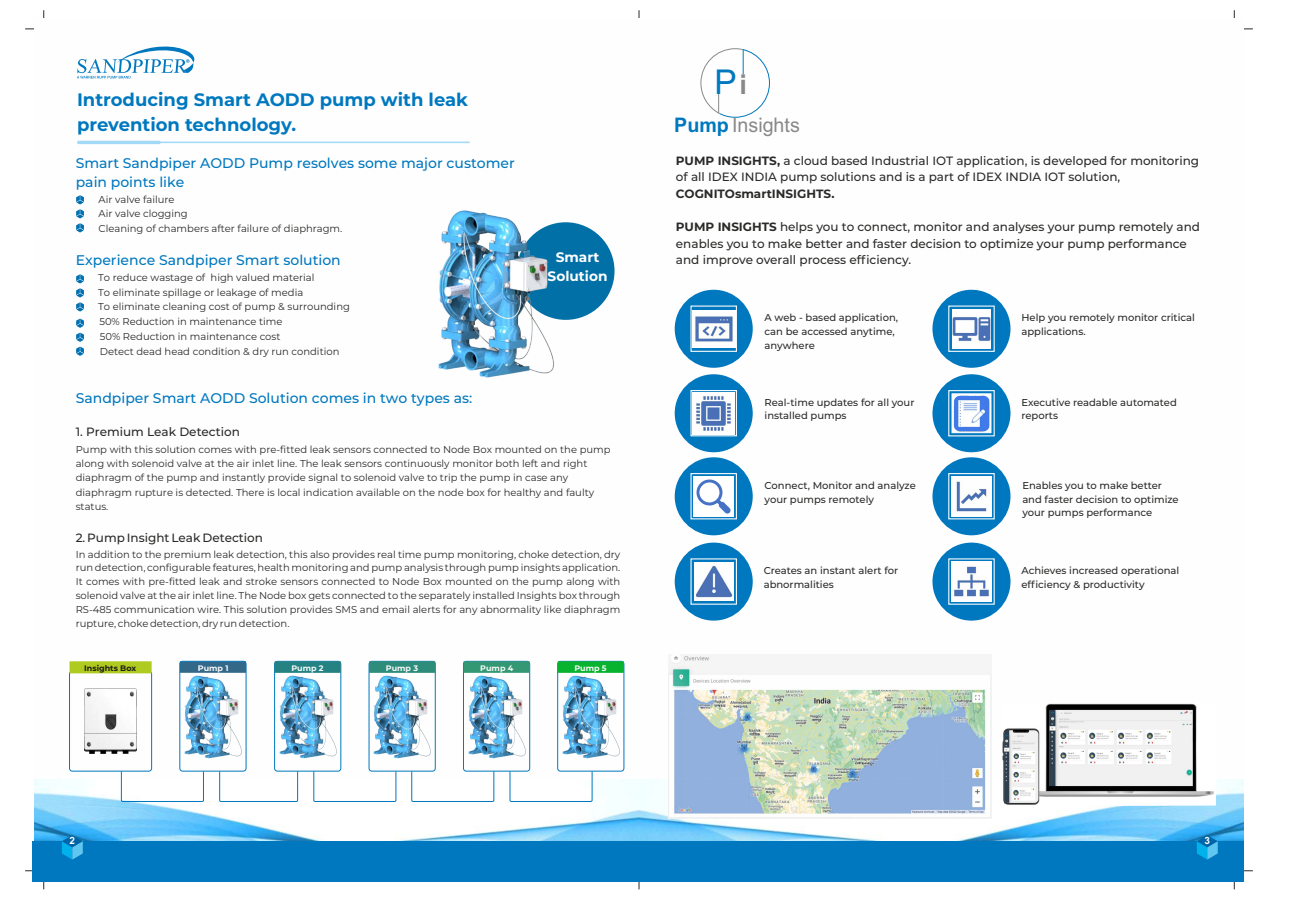
<style>
.page{position:relative;width:1296px;height:900px;background:#fff}
.page>*{position:absolute;margin:0;border:0;box-sizing:border-box;transform-origin:0 0}
.t1{font:34.2px "Arial";color:#0078bf}
.t2{font:20.1px "Arial";color:#898989}
.t3{font:700 18px/24.8px "Montserrat";color:#0078bf}
.t4{font:500 14px/19.3px "Montserrat";color:#0078bf}
.t5{font:700 13.7px/18.9px "Montserrat";color:#fefefe;text-align:center}
.t6{font:500 12px/16.5px "Montserrat";color:#2b2a29}
.t7{font:700 12px "Montserrat";color:#2b2a29}
.t8{font:10px/14.9px "Montserrat";color:#2b2a29}
.t9{font:500 10px/13.8px "Montserrat";color:#2b2a29}
.t10{font:700 10px "Arial";color:#fefefe}
.t11{font:700 8px "Montserrat";color:#f8f9f9}
.t12{font:700 8px "Montserrat";color:#1c1b17}
.s1{font-weight:700;font-size:27.4px;color:#898989}
.s2{font-weight:700;color:#0078bf}
.s3{font-weight:700}
</style>
<div class="page">
<svg style="left:25px;top:870px;width:19px;height:20px"></svg>
<svg style="left:1234px;top:870px;width:19px;height:20px"></svg>
<svg style="left:25px;top:10px;width:19px;height:19px"></svg>
<svg style="left:1234px;top:10px;width:19px;height:19px"></svg>
<div style="left:35px;top:18px;width:604px;height:864px;background:#fefefe"></div>
<img style="left:35px;top:780px;width:604px;height:61px">
<div style="left:639px;top:18px;width:604px;height:864px;background:#fefefe"></div>
<img style="left:639px;top:780px;width:604px;height:61px">
<svg style="left:77px;top:46px;width:117px;height:33px"></svg>
<div style="left:32px;top:841px;width:607px;height:41px;background:#0078bf"></div>
<div style="left:639px;top:841px;width:604px;height:41px;background:#0078bf"></div>
<svg style="left:62px;top:835px;width:21px;height:25px"></svg>
<svg style="left:1197px;top:835px;width:21px;height:25px"></svg>
<div style="left:517px;top:222px;width:98px;height:98px;background:#0070a7;border-radius:50%"></div>
<img style="left:438px;top:210px;width:126px;height:168px">
<svg style="left:76px;top:195px;width:8px;height:38px"></svg>
<svg style="left:76px;top:274px;width:8px;height:38px"></svg>
<svg style="left:76px;top:319px;width:8px;height:37px"></svg>
<div style="left:69px;top:671px;width:83px;height:100px;border:1px solid #0078bf;border-radius:3px"></div>
<div style="left:180px;top:661px;width:66px;height:12px;background:#336889"></div>
<div style="left:369px;top:661px;width:67px;height:110px;border:1px solid #0078bf;border-radius:3px"></div>
<div style="left:463px;top:661px;width:67px;height:110px;border:1px solid #0078bf;border-radius:3px"></div>
<div style="left:557px;top:661px;width:67px;height:110px;border:1px solid #0078bf;border-radius:3px"></div>
<img style="left:184px;top:672px;width:59px;height:87px">
<img style="left:279px;top:675px;width:58px;height:84px">
<img style="left:373px;top:675px;width:58px;height:84px">
<img style="left:468px;top:675px;width:58px;height:84px">
<img style="left:562px;top:675px;width:58px;height:84px">
<div style="left:70px;top:661px;width:82px;height:12px;background:#b0cb1f"></div>
<div style="left:180px;top:661px;width:66px;height:110px;border:1px solid #0078bf;border-radius:3px"></div>
<div style="left:274px;top:661px;width:67px;height:110px;border:1px solid #0078bf;border-radius:3px"></div>
<div style="left:275px;top:661px;width:66px;height:12px;background:#258283"></div>
<div style="left:369px;top:661px;width:66px;height:12px;background:#2e8c7b"></div>
<div style="left:463px;top:661px;width:67px;height:12px;background:#339873"></div>
<div style="left:558px;top:661px;width:66px;height:12px;background:#07b32f"></div>
<svg style="left:121px;top:771px;width:83px;height:31px"></svg>
<svg style="left:219px;top:771px;width:79px;height:31px"></svg>
<svg style="left:313px;top:771px;width:84px;height:31px"></svg>
<svg style="left:411px;top:771px;width:84px;height:31px"></svg>
<svg style="left:509px;top:771px;width:84px;height:31px"></svg>
<hr style="left:77px;top:141px;width:84px;height:3px;background:#a2d9f7;border-radius:2px">
<div style="left:155px;top:142px;width:315px;height:1px;background:#a2d9f7;border:1px solid #a2d9f7"></div>
<div style="left:675px;top:290px;width:78px;height:78px;background:#0078bf;border-radius:50%"></div>
<div style="left:691px;top:306px;width:46px;height:46px;border:1px solid #fff"></div>
<div style="left:675px;top:374px;width:78px;height:78px;background:#0078bf;border-radius:50%"></div>
<div style="left:691px;top:390px;width:46px;height:46px;border:1px solid #fff"></div>
<div style="left:675px;top:457px;width:78px;height:78px;background:#0078bf;border-radius:50%"></div>
<div style="left:691px;top:473px;width:46px;height:46px;border:1px solid #fff"></div>
<img style="left:692px;top:310px;width:43px;height:37px">
<img style="left:693px;top:392px;width:41px;height:42px">
<svg style="left:932px;top:290px;width:79px;height:78px;fill:#0078bf"></svg>
<img style="left:952px;top:309px;width:39px;height:39px">
<img style="left:694px;top:476px;width:40px;height:40px">
<svg style="left:675px;top:543px;width:78px;height:78px;fill:#0078bf"></svg>
<img style="left:694px;top:562px;width:39px;height:39px">
<svg style="left:932px;top:457px;width:79px;height:78px;fill:#0078bf"></svg>
<img style="left:952px;top:477px;width:39px;height:39px">
<svg style="left:932px;top:543px;width:79px;height:78px;fill:#0078bf"></svg>
<img style="left:951px;top:561px;width:41px;height:41px">
<img style="left:668px;top:655px;width:324px;height:164px">
<img style="left:1000px;top:703px;width:216px;height:103px">
<div style="left:932px;top:374px;width:79px;height:78px;background:#0078bf;border-radius:50%"></div>
<svg style="left:951px;top:393px;width:41px;height:41px"></svg>
<img style="left:85px;top:688px;width:51px;height:66px">
<img style="left:952px;top:390px;width:41px;height:43px">
<svg style="left:700px;top:48px;width:70px;height:70px"></svg>
<h3 class="t3" style="left:77px;top:87px;width:393px">Introducing Smart AODD pump with leak prevention technology.</h3>
<h3 class="t4" style="left:76px;top:153px;width:441px">Smart Sandpiper AODD Pump resolves some major customer pain points like</h3>
<p class="t8" style="left:99px;top:192px;width:245px;line-height:14.5px">Air valve failure<br>Air valve clogging<br>Cleaning of chambers after failure of diaphragm.</p>
<h3 class="t4" style="left:76px;top:250px;width:267px">Experience Sandpiper Smart solution</h3>
<p class="t8" style="left:98px;top:270px;width:253px">To reduce wastage of high valued material<br>To eliminate spillage or leakage of media<br>To eliminate cleaning cost of pump &amp; surrounding 50% Reduction in maintenance time<br>50% Reduction in maintenance cost<br>Detect dead head condition &amp; dry run condition</p>
<h3 class="t4" style="left:76px;top:388px;width:398px">Sandpiper Smart AODD Solution comes in two types as:</h3>
<p class="t6" style="left:76px;top:424px;width:166px">1. Premium Leak Detection</p>
<p class="t8" style="left:76px;top:442px;width:536px;line-height:14.3px">Pump with this solution comes with pre-fitted leak sensors connected to Node Box mounted on the pump along with solenoid valve at the air inlet line. The leak sensors continuously monitor both left and right diaphragm of the pump and instantly provide signal to solenoid valve to trip the pump in case any diaphragm rupture is detected. There is local indication available on the node box for healthy and faulty status.</p>
<p class="t6" style="left:76px;top:529px;width:189px">2. Pump Insight Leak Detection</p>
<p class="t8" style="left:76px;top:547px;width:546px;line-height:13.8px;text-align:justify">In addition to the premium leak detection, this also provides real time pump monitoring, choke detection, dry run detection, configurable features, health monitoring and pump analysis through pump insights application.<br>It comes with pre-fitted leak and stroke sensors connected to Node Box mounted on the pump along with solenoid valve at the air inlet line. The Node box gets connected to the separately installed Insights box through RS-485 communication wire. This solution provides SMS and email alerts for any abnormality like diaphragm rupture, choke detection, dry run detection.</p>
<p class="t12" style="left:84px;top:663px;width:53px">Insights Box</p>
<p class="t11" style="left:198px;top:663px;width:32px">Pump 1</p>
<p class="t11" style="left:291px;top:663px;width:34px">Pump 2</p>
<p class="t11" style="left:386px;top:663px;width:34px">Pump 3</p>
<p class="t11" style="left:480px;top:663px;width:35px">Pump 4</p>
<p class="t11" style="left:574px;top:663px;width:34px">Pump 5</p>
<h3 class="t5" style="left:548px;top:248px;width:61px">Smart<br>Solution</h3>
<h1 class="t1" style="left:714px;top:69px;width:34px">P<span class="s1">i</span></h1>
<h2 class="t2" style="left:674px;top:117px;width:127px"><span class="s2">Pump</span> Insights</h2>
<p class="t6" style="left:676px;top:152px;width:525px"><span class="s3">PUMP INSIGHTS,</span> a cloud based Industrial IOT application, is developed for monitoring of all IDEX INDIA pump solutions and is a part of IDEX INDIA IOT solution,</p>
<p class="t7" style="left:676px;top:186px;width:160px">COGNITOsmartINSIGHTS.</p>
<p class="t6" style="left:676px;top:219px;width:526px"><span class="s3">PUMP INSIGHTS</span> helps you to connect, monitor and analyses your pump remotely and enables you to make better and faster decision to optimize your pump performance and improve overall process efficiency.</p>
<p class="t9" style="left:765px;top:311px;width:135px">A web - based application, can be accessed anytime, anywhere</p>
<p class="t9" style="left:1021px;top:311px;width:175px">Help you remotely monitor critical applications.</p>
<p class="t9" style="left:765px;top:395px;width:151px">Real-time updates for all your installed pumps</p>
<p class="t9" style="left:1021px;top:395px;width:157px">Executive readable automated reports</p>
<p class="t9" style="left:765px;top:478px;width:153px">Connect, Monitor and analyze your pumps remotely</p>
<p class="t9" style="left:1022px;top:478px;width:158px">Enables you to make better and faster decision to optimize your pumps performance</p>
<p class="t9" style="left:764px;top:564px;width:136px">Creates an instant alert for abnormalities</p>
<p class="t9" style="left:1021px;top:564px;width:159px">Achieves increased operational efficiency &amp; productivity</p>
<p class="t10" style="left:69px;top:837px;width:7px">2</p>
<p class="t10" style="left:1204px;top:837px;width:7px">3</p>
</div>
